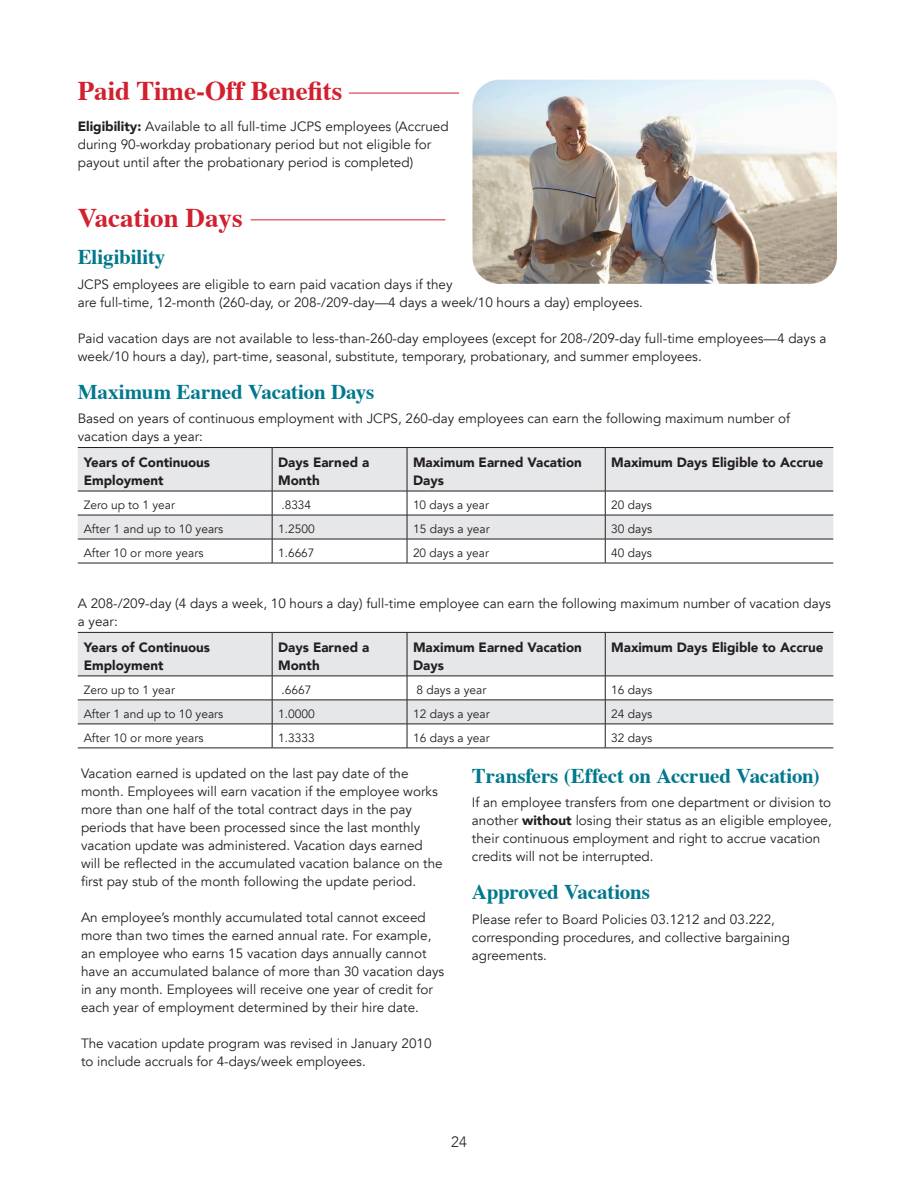
<style>
.page{position:relative;width:918px;height:1188px;background:#fff}
.page>*{position:absolute;margin:0;border:0;box-sizing:border-box;transform-origin:0 0}
.Headline{font:700 27px "Times";color:#d2202f}
.body{font:700 27px "Times";color:#d2202f}
.Subhead{font:700 21px "Times";letter-spacing:-.01em;color:#00788d}
.t1{font:300 15px "Avenir";color:#231f20}
.body-2{font:13.5px/18px "Avenir";color:#231f20}
.body-3{font:900 13.5px/18px "Avenir";color:#231f20}
.charts{font:12px "Avenir";color:#231f20}
.s1{font-weight:900}
</style>
<div class="page">
<svg style="left:78px;top:448px;width:755px;height:91px;fill:#e6e7e9"></svg>
<hr style="left:78px;top:447px;width:194px;height:1px;background:#231f20">
<hr style="left:272px;top:447px;width:135px;height:1px;background:#231f20">
<hr style="left:272px;top:448px;width:1px;height:43px;background:#231f20">
<hr style="left:407px;top:447px;width:198px;height:1px;background:#231f20">
<hr style="left:407px;top:448px;width:1px;height:43px;background:#231f20">
<hr style="left:605px;top:447px;width:228px;height:1px;background:#231f20">
<hr style="left:605px;top:448px;width:1px;height:43px;background:#231f20">
<hr style="left:78px;top:491px;width:194px;height:1px;background:#231f20">
<hr style="left:272px;top:491px;width:135px;height:1px;background:#231f20">
<hr style="left:407px;top:491px;width:198px;height:1px;background:#231f20">
<hr style="left:605px;top:491px;width:228px;height:1px;background:#231f20">
<hr style="left:78px;top:515px;width:194px;height:1px;background:#231f20">
<hr style="left:272px;top:515px;width:135px;height:1px;background:#231f20">
<hr style="left:407px;top:515px;width:198px;height:1px;background:#231f20">
<hr style="left:605px;top:515px;width:228px;height:1px;background:#231f20">
<hr style="left:78px;top:539px;width:194px;height:1px;background:#231f20">
<hr style="left:272px;top:539px;width:135px;height:1px;background:#231f20">
<svg style="left:272px;top:491px;width:1px;height:72px"></svg>
<hr style="left:407px;top:539px;width:198px;height:1px;background:#231f20">
<svg style="left:407px;top:491px;width:1px;height:72px"></svg>
<hr style="left:605px;top:539px;width:228px;height:1px;background:#231f20">
<svg style="left:605px;top:491px;width:1px;height:72px"></svg>
<hr style="left:78px;top:563px;width:194px;height:1px;background:#231f20">
<hr style="left:272px;top:563px;width:135px;height:1px;background:#231f20">
<hr style="left:407px;top:563px;width:198px;height:1px;background:#231f20">
<hr style="left:605px;top:563px;width:228px;height:1px;background:#231f20">
<svg style="left:78px;top:633px;width:755px;height:91px;fill:#e6e7e9"></svg>
<hr style="left:78px;top:632px;width:194px;height:1px;background:#231f20">
<hr style="left:272px;top:632px;width:135px;height:1px;background:#231f20">
<hr style="left:272px;top:633px;width:1px;height:43px;background:#231f20">
<hr style="left:407px;top:632px;width:198px;height:1px;background:#231f20">
<hr style="left:407px;top:633px;width:1px;height:43px;background:#231f20">
<hr style="left:605px;top:632px;width:228px;height:1px;background:#231f20">
<hr style="left:605px;top:633px;width:1px;height:43px;background:#231f20">
<hr style="left:78px;top:676px;width:194px;height:1px;background:#231f20">
<hr style="left:272px;top:676px;width:135px;height:1px;background:#231f20">
<hr style="left:407px;top:676px;width:198px;height:1px;background:#231f20">
<hr style="left:605px;top:676px;width:228px;height:1px;background:#231f20">
<hr style="left:78px;top:700px;width:194px;height:1px;background:#231f20">
<hr style="left:272px;top:700px;width:135px;height:1px;background:#231f20">
<hr style="left:407px;top:700px;width:198px;height:1px;background:#231f20">
<hr style="left:605px;top:700px;width:228px;height:1px;background:#231f20">
<hr style="left:78px;top:724px;width:194px;height:1px;background:#231f20">
<hr style="left:272px;top:724px;width:135px;height:1px;background:#231f20">
<svg style="left:272px;top:676px;width:1px;height:72px"></svg>
<hr style="left:407px;top:724px;width:198px;height:1px;background:#231f20">
<svg style="left:407px;top:676px;width:1px;height:72px"></svg>
<hr style="left:605px;top:724px;width:228px;height:1px;background:#231f20">
<svg style="left:605px;top:676px;width:1px;height:72px"></svg>
<hr style="left:78px;top:748px;width:194px;height:1px;background:#231f20">
<hr style="left:272px;top:748px;width:135px;height:1px;background:#231f20">
<hr style="left:407px;top:748px;width:198px;height:1px;background:#231f20">
<hr style="left:605px;top:748px;width:228px;height:1px;background:#231f20">
<img style="left:472px;top:80px;width:365px;height:204px">
<hr style="left:349px;top:93px;width:110px;height:1px;background:#d2202f">
<hr style="left:251px;top:220px;width:195px;height:1px;background:#d2202f">
<p class="Headline" style="left:78px;top:65px;width:266px">Paid Time-Off Benefits</p>
<p class="body-2" style="left:78px;top:118px;width:372px"><span class="s1">Eligibility:</span> Available to all full-time JCPS employees (Accrued during 90-workday probationary period but not eligible for payout until after the probationary period is completed)</p>
<p class="body" style="left:78px;top:192px;width:166px">Vacation Days</p>
<p class="Subhead" style="left:78px;top:237px;width:89px">Eligibility</p>
<p class="body-2" style="left:78px;top:276px;width:567px">JCPS employees are eligible to earn paid vacation days if they<br>are full-time, 12-month (260-day, or 208-/209-day—4 days a week/10 hours a day) employees.</p>
<p class="body-2" style="left:78px;top:330px;width:750px">Paid vacation days are not available to less-than-260-day employees (except for 208-/209-day full-time employees—4 days a week/10 hours a day), part-time, seasonal, substitute, temporary, probationary, and summer employees.</p>
<p class="Subhead" style="left:78px;top:371px;width:298px">Maximum Earned Vacation Days</p>
<p class="body-2" style="left:78px;top:410px;width:714px">Based on years of continuous employment with JCPS, 260-day employees can earn the following maximum number of vacation days a year:</p>
<p class="body-3" style="left:84px;top:453px;width:128px">Years of Continuous<br>Employment</p>
<p class="body-3" style="left:278px;top:453px;width:93px">Days Earned a<br>Month</p>
<p class="body-3" style="left:413px;top:453px;width:170px">Maximum Earned Vacation<br>Days</p>
<p class="body-3" style="left:611px;top:453px;width:214px">Maximum Days Eligible to Accrue</p>
<p class="charts" style="left:84px;top:498px;width:93px">Zero up to 1 year</p>
<p class="charts" style="left:281px;top:498px;width:31px">.8334</p>
<p class="charts" style="left:413px;top:498px;width:77px">10 days a year</p>
<p class="charts" style="left:611px;top:498px;width:42px">20 days</p>
<p class="charts" style="left:84px;top:522px;width:141px">After 1 and up to 10 years</p>
<p class="charts" style="left:278px;top:522px;width:38px">1.2500</p>
<p class="charts" style="left:413px;top:522px;width:78px">15 days a year</p>
<p class="charts" style="left:611px;top:522px;width:43px">30 days</p>
<p class="charts" style="left:84px;top:546px;width:121px">After 10 or more years</p>
<p class="charts" style="left:278px;top:546px;width:38px">1.6667</p>
<p class="charts" style="left:413px;top:546px;width:77px">20 days a year</p>
<p class="charts" style="left:611px;top:546px;width:42px">40 days</p>
<p class="body-2" style="left:78px;top:595px;width:755px">A 208-/209-day (4 days a week, 10 hours a day) full-time employee can earn the following maximum number of vacation days a year:</p>
<p class="body-3" style="left:84px;top:638px;width:128px">Years of Continuous<br>Employment</p>
<p class="body-3" style="left:278px;top:638px;width:93px">Days Earned a<br>Month</p>
<p class="body-3" style="left:413px;top:638px;width:170px">Maximum Earned Vacation<br>Days</p>
<p class="body-3" style="left:611px;top:638px;width:214px">Maximum Days Eligible to Accrue</p>
<p class="charts" style="left:84px;top:683px;width:93px">Zero up to 1 year</p>
<p class="charts" style="left:281px;top:683px;width:32px">.6667</p>
<p class="charts" style="left:416px;top:683px;width:72px">8 days a year</p>
<p class="charts" style="left:611px;top:683px;width:43px">16 days</p>
<p class="charts" style="left:84px;top:707px;width:141px">After 1 and up to 10 years</p>
<p class="charts" style="left:278px;top:707px;width:38px">1.0000</p>
<p class="charts" style="left:413px;top:707px;width:78px">12 days a year</p>
<p class="charts" style="left:611px;top:707px;width:43px">24 days</p>
<p class="charts" style="left:84px;top:731px;width:121px">After 10 or more years</p>
<p class="charts" style="left:278px;top:731px;width:38px">1.3333</p>
<p class="charts" style="left:413px;top:731px;width:78px">16 days a year</p>
<p class="charts" style="left:611px;top:731px;width:43px">32 days</p>
<p class="body-2" style="left:81px;top:765px;width:363px">Vacation earned is updated on the last pay date of the month. Employees will earn vacation if the employee works more than one half of the total contract days in the pay periods that have been processed since the last monthly vacation update was administered. Vacation days earned will be reflected in the accumulated vacation balance on the first pay stub of the month following the update period.</p>
<p class="body-2" style="left:81px;top:909px;width:365px">An employee’s monthly accumulated total cannot exceed more than two times the earned annual rate. For example, an employee who earns 15 vacation days annually cannot have an accumulated balance of more than 30 vacation days in any month. Employees will receive one year of credit for each year of employment determined by their hire date.</p>
<p class="body-2" style="left:81px;top:1035px;width:352px">The vacation update program was revised in January 2010 to include accruals for 4-days/week employees.</p>
<p class="Subhead" style="left:472px;top:755px;width:349px">Transfers (Effect on Accrued Vacation)</p>
<p class="body-2" style="left:472px;top:794px;width:361px">If an employee transfers from one department or division to another <span class="s1">without</span> losing their status as an eligible employee, their continuous employment and right to accrue vacation credits will not be interrupted.</p>
<p class="Subhead" style="left:472px;top:872px;width:180px">Approved Vacations</p>
<p class="body-2" style="left:472px;top:910px;width:320px">Please refer to Board Policies 03.1212 and 03.222, corresponding procedures, and collective bargaining agreements.</p>
<p class="t1" style="left:451px;top:1133px;width:17px">24</p>
</div>
